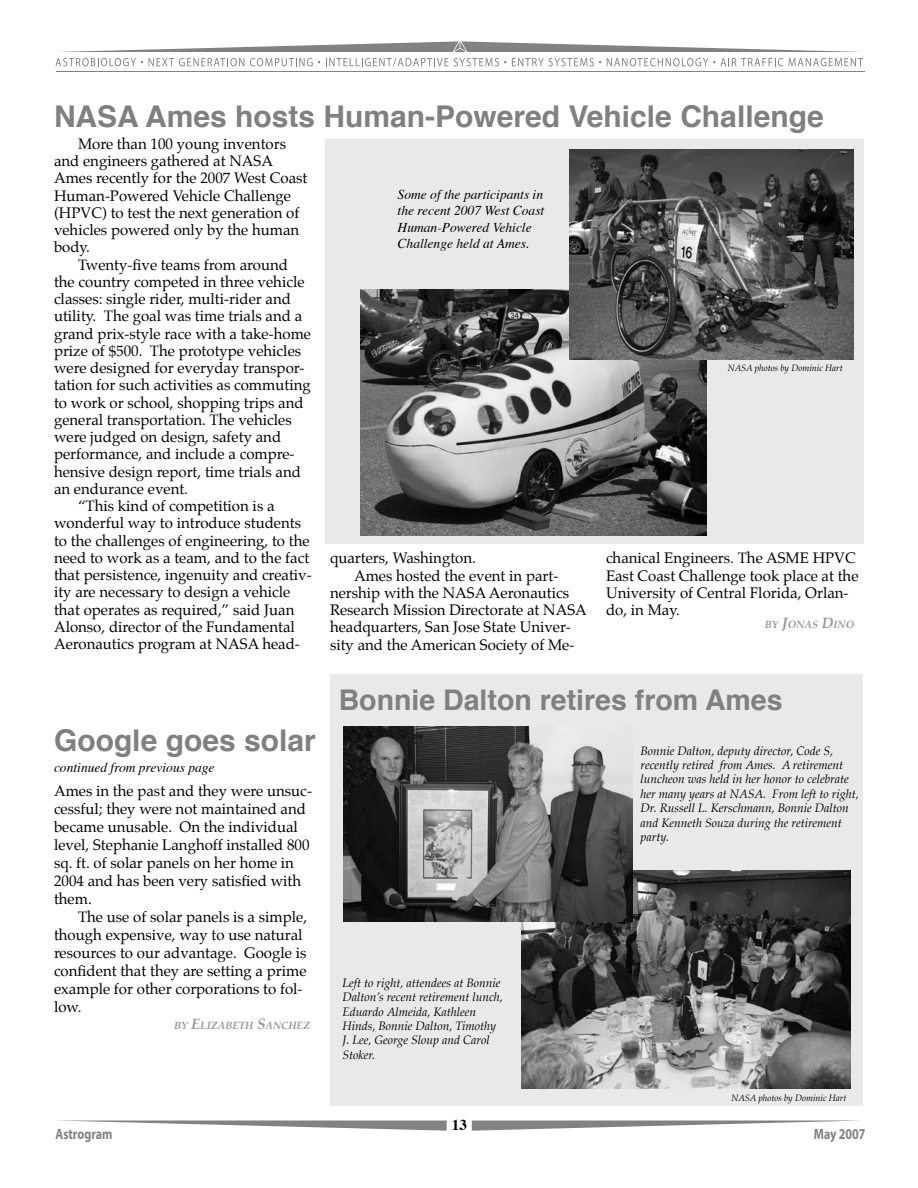
<style>
.page{position:relative;width:918px;height:1188px;background:#fff}
.page>*{position:absolute;margin:0;border:0;box-sizing:border-box;transform-origin:0 0}
.t1{font:700 30px "Helvetica";color:#808080}
.t2{font:700 28.5px "Helvetica";color:#808080}
.t3{font:15px/18px "Palatino";color:#000}
.t4{font:700 15px "Myriad";color:#808284;scale:.8 1}
.t5{font:700 15px "Times";color:#000}
.t6{font:italic 13.5px/16.2px "Times";color:#000}
.t7{font:italic 12px/14.4px "Palatino";color:#000}
.t8{font:italic 700 10.5px "Palatino";color:#939598}
.t9{font:italic 9px "Palatino";color:#000}
.s1{font-size:15px}
</style>
<div class="page">
<svg style="left:472px;top:1120px;width:389px;height:11px"></svg>
<svg style="left:57px;top:1120px;width:390px;height:11px"></svg>
<hr style="left:56px;top:71px;width:808px;height:1px;background:#808284">
<svg style="left:59px;top:41px;width:802px;height:11px"></svg>
<svg style="left:55px;top:58px;width:88px;height:8px"></svg>
<svg style="left:149px;top:58px;width:95px;height:8px"></svg>
<svg style="left:250px;top:58px;width:70px;height:8px"></svg>
<svg style="left:326px;top:58px;width:180px;height:9px"></svg>
<svg style="left:512px;top:58px;width:89px;height:8px"></svg>
<svg style="left:607px;top:58px;width:176px;height:8px"></svg>
<svg style="left:789px;top:58px;width:74px;height:8px"></svg>
<div style="left:331px;top:674px;width:532px;height:432px;background:#e8e9ea"></div>
<img style="left:522px;top:870px;width:329px;height:219px">
<div style="left:325px;top:139px;width:538px;height:405px;background:#e8e9ea"></div>
<img style="left:361px;top:290px;width:345px;height:245px">
<img style="left:569px;top:150px;width:284px;height:210px">
<img style="left:344px;top:727px;width:289px;height:195px">
<h1 class="t1" style="left:54px;top:89px;width:771px">NASA Ames hosts Human-Powered Vehicle Challenge</h1>
<p class="t3" style="left:54px;top:136px;width:255px;line-height:17.2px;text-indent:24px">More than 100 young inventors and engineers gathered at NASA<br>Ames recently for the 2007 West Coast<br>Human-Powered Vehicle Challenge (HPVC) to test the next generation of vehicles powered only by the human body.</p>
<p class="t3" style="left:78px;top:257px;width:212px">Twenty-five teams from around</p>
<p class="t3" style="left:54px;top:274px;width:252px">the country competed in three vehicle</p>
<p class="t3" style="left:54px;top:291px;width:238px">classes: single rider, multi-rider and</p>
<p class="t3" style="left:54px;top:308px;width:250px">utility. The goal was time trials and a</p>
<p class="t3" style="left:54px;top:326px;width:259px">grand prix-style race with a take-home</p>
<p class="t3" style="left:54px;top:343px;width:249px">prize of $500. The prototype vehicles</p>
<p class="t3" style="left:54px;top:360px;width:252px">were designed for everyday transpor-</p>
<p class="t3" style="left:54px;top:377px;width:258px">tation for such activities as commuting</p>
<p class="t3" style="left:54px;top:395px;width:251px">to work or school, shopping trips and</p>
<p class="t3" style="left:54px;top:412px;width:239px">general transportation. The vehicles</p>
<p class="t3" style="left:54px;top:429px;width:229px">were judged on design, safety and</p>
<p class="t3" style="left:54px;top:446px;width:242px">performance, and include a compre-</p>
<p class="t3" style="left:54px;top:464px;width:249px">hensive design report, time trials and</p>
<p class="t3" style="left:54px;top:481px;width:136px">an endurance event.</p>
<p class="t3" style="left:78px;top:498px;width:198px">“This kind of competition is a</p>
<p class="t3" style="left:54px;top:515px;width:249px">wonderful way to introduce students</p>
<p class="t3" style="left:54px;top:533px;width:257px">to the challenges of engineering, to the</p>
<p class="t3" style="left:54px;top:550px;width:257px">need to work as a team, and to the fact</p>
<p class="t3" style="left:54px;top:567px;width:259px">that persistence, ingenuity and creativ-</p>
<p class="t3" style="left:54px;top:584px;width:238px">ity are necessary to design a vehicle</p>
<p class="t3" style="left:54px;top:602px;width:242px">that operates as required,” said Juan</p>
<p class="t3" style="left:54px;top:619px;width:242px">Alonso, director of the Fundamental</p>
<p class="t3" style="left:54px;top:636px;width:247px">Aeronautics program at NASA head-</p>
<h1 class="t1" style="left:54px;top:713px;width:263px">Google goes solar</h1>
<p class="t6" style="left:54px;top:759px;width:162px">continued from previous page</p>
<p class="t3" style="left:54px;top:783px;width:259px">Ames in the past and they were unsuc&shy;cessful; they were not maintained and became unusable. On the individual level, Stephanie Langhoff installed 800 sq. ft. of solar panels on her home in<br>2004 and has been very satisfied with them.</p>
<p class="t3" style="left:54px;top:909px;width:255px;text-indent:24px">The use of solar panels is a simple, though expensive, way to use natural resources to our advantage. Google is confident that they are setting a prime example for other corporations to fol&shy;low.</p>
<p class="t8" style="left:174px;top:1019px;width:138px">BY <span class="s1">E</span>LIZABETH <span class="s1">S</span>ANCHEZ</p>
<p class="t6" style="left:398px;top:185px;width:148px">Some of the participants in the recent 2007 West Coast<br>Human-Powered Vehicle<br>Challenge held at Ames.</p>
<p class="t9" style="left:728px;top:362px;width:117px">NASA photos by Dominic Hart</p>
<p class="t3" style="left:330px;top:551px;width:147px">quarters, Washington.</p>
<p class="t3" style="left:354px;top:568px;width:206px">Ames hosted the event in part-</p>
<p class="t3" style="left:330px;top:585px;width:241px">nership with the NASA Aeronautics</p>
<p class="t3" style="left:330px;top:602px;width:258px">Research Mission Directorate at NASA</p>
<p class="t3" style="left:330px;top:620px;width:242px">headquarters, San Jose State Univer-</p>
<p class="t3" style="left:330px;top:637px;width:246px">sity and the American Society of Me-</p>
<p class="t3" style="left:606px;top:551px;width:254px;line-height:17.2px">chanical Engineers. The ASME HPVC<br>East Coast Challenge took place at the<br>University of Central Florida, Orlan&shy;do, in May.</p>
<p class="t8" style="left:765px;top:618px;width:91px">BY <span class="s1">J</span>ONAS <span class="s1">D</span>INO</p>
<h2 class="t2" style="left:339px;top:675px;width:445px">Bonnie Dalton retires from Ames</h2>
<p class="t7" style="left:342px;top:977px;width:162px">Left to right, attendees at Bonnie<br>Dalton’s recent retirement lunch,<br>Eduardo Almeida, Kathleen<br>Hinds, Bonnie Dalton, Timothy<br>J. Lee, George Sloup and Carol<br>Stoker.</p>
<p class="t7" style="left:641px;top:745px;width:220px">Bonnie Dalton, deputy director, Code S, recently retired from Ames. A retirement luncheon was held in her honor to celebrate her many years at NASA. From left to right, Dr. Russell L. Kerschmann, Bonnie Dalton and Kenneth Souza during the retirement party.</p>
<p class="t9" style="left:731px;top:1092px;width:117px">NASA photos by Dominic Hart</p>
<p class="t5" style="left:452px;top:1111px;width:16px">13</p>
<p class="t4" style="left:56px;top:1126px;width:73px">Astrogram</p>
<p class="t4" style="left:814px;top:1126px;width:66px">May 2007</p>
</div>
